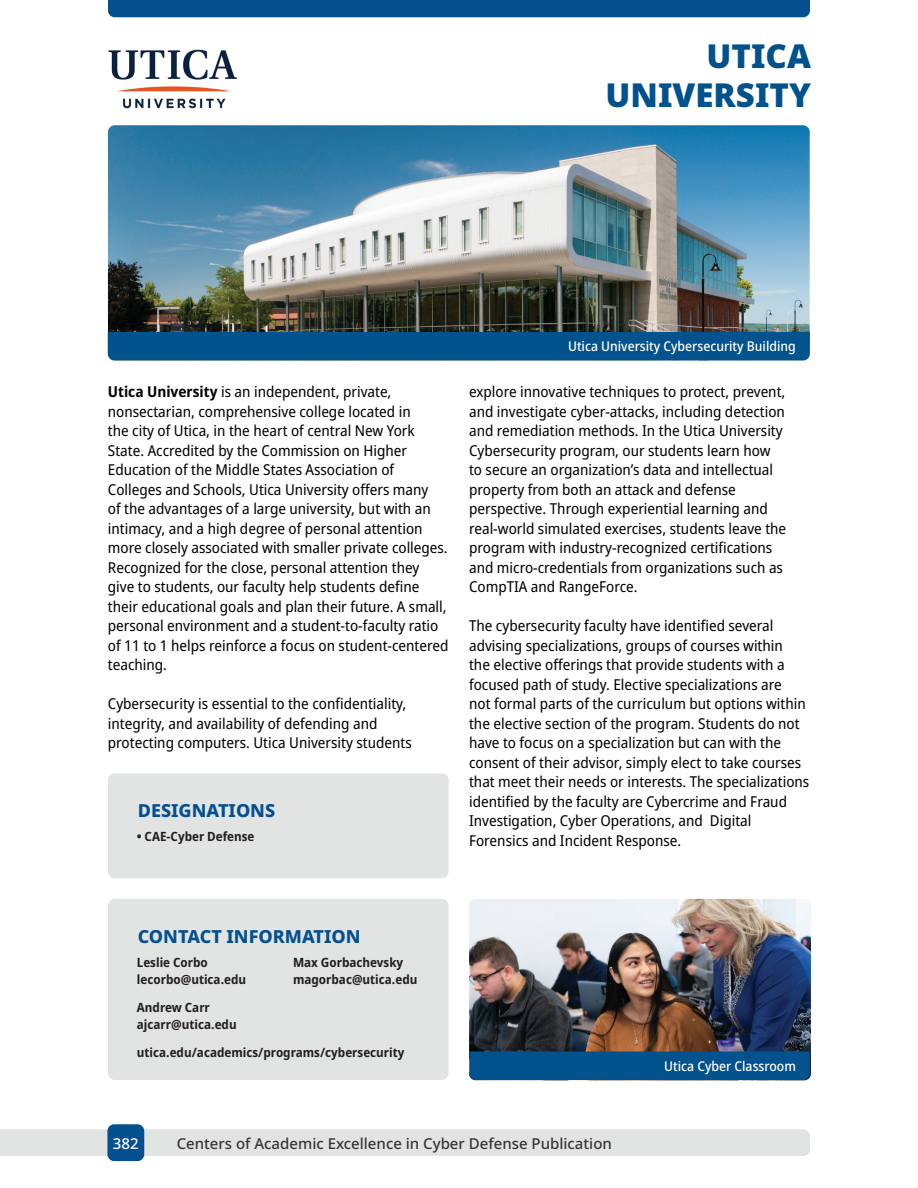
<style>
.page{position:relative;width:918px;height:1188px;background:#fff}
.page>*{position:absolute;margin:0;border:0;box-sizing:border-box;transform-origin:0 0}
.t1{font:900 33px/39.6px "Noto Sans";color:#01518c;text-align:right}
.t2{font:800 18px "Noto Sans";color:#04508e}
.t3{font:semi-condensed 15px/19.5px "Noto Sans";color:#000}
.t4{font:500 15px "Noto Sans";color:#393334}
.t5{font:500 15px "Noto Sans";color:#fff}
.t6{font:500 semi-condensed 13.5px "Noto Sans";color:#fff}
.t7{font:700 semi-condensed 12.75px/16.5px "Noto Sans";color:#231f20}
.s1{font-weight:700}
</style>
<div class="page">
<div style="left:0;top:1129px;width:810px;height:27px;background:#e2e3e3"></div>
<div style="left:107px;top:1124px;width:37px;height:37px;background:#04508e;border-radius:7px"></div>
<div style="left:108px;top:0;width:702px;height:17px;background:#04508e"></div>
<div style="left:108px;top:899px;width:341px;height:181px;background:#e2e3e3;border-radius:7px"></div>
<div style="left:108px;top:773px;width:341px;height:105px;background:#e2e3e3;border-radius:7px"></div>
<img style="left:108px;top:125px;width:702px;height:207px">
<div style="left:108px;top:332px;width:702px;height:28px;background:#01528d"></div>
<img style="left:469px;top:899px;width:342px;height:178px">
<div style="left:469px;top:1051px;width:341px;height:29px;background:#01528d"></div>
<img style="left:108px;top:49px;width:130px;height:60px">
<h1 class="t1" style="left:606px;top:36px;width:207px">UTICA<br>UNIVERSITY</h1>
<p class="t3" style="left:108px;top:382px;width:342px"><span class="s1">Utica University</span> is an independent, private, nonsectarian, comprehensive college located in<br>the city of Utica, in the heart of central New York State. Accredited by the Commission on Higher Education of the Middle States Association of Colleges and Schools, Utica University offers many<br>of the advantages of a large university, but with an intimacy, and a high degree of personal attention more closely associated with smaller private colleges.<br>Recognized for the close, personal attention they give to students, our faculty help students define their educational goals and plan their future. A small, personal environment and a student-to-faculty ratio of 11 to 1 helps reinforce a focus on student-centered teaching.</p>
<p class="t3" style="left:108px;top:694px;width:305px">Cybersecurity is essential to the confidentiality, integrity, and availability of defending and protecting computers. Utica University students</p>
<p class="t2" style="left:138px;top:798px;width:139px">DESIGNATIONS</p>
<p class="t7" style="left:137px;top:829px;width:119px">• CAE-Cyber Defense</p>
<p class="t6" style="left:568px;top:337px;width:229px">Utica University Cybersecurity Building</p>
<p class="t3" style="left:469px;top:382px;width:319px">explore innovative techniques to protect, prevent, and investigate cyber-attacks, including detection and remediation methods. In the Utica University Cybersecurity program, our students learn how to secure an organization’s data and intellectual property from both an attack and defense perspective. Through experiential learning and real-world simulated exercises, students leave the program with industry-recognized certifications and micro-credentials from organizations such as CompTIA and RangeForce.</p>
<p class="t3" style="left:469px;top:616px;width:342px">The cybersecurity faculty have identified several advising specializations, groups of courses within<br>the elective offerings that provide students with a focused path of study. Elective specializations are<br>not formal parts of the curriculum but options within the elective section of the program. Students do not have to focus on a specialization but can with the consent of their advisor, simply elect to take courses that meet their needs or interests. The specializations identified by the faculty are Cybercrime and Fraud Investigation, Cyber Operations, and Digital Forensics and Incident Response.</p>
<p class="t2" style="left:138px;top:924px;width:224px">CONTACT INFORMATION</p>
<p class="t7" style="left:137px;top:955px;width:111px">Leslie Corbo lecorbo@utica.edu</p>
<p class="t7" style="left:137px;top:1000px;width:101px">Andrew Carr ajcarr@utica.edu</p>
<p class="t7" style="left:293px;top:955px;width:126px">Max Gorbachevsky magorbac@utica.edu</p>
<p class="t7" style="left:137px;top:1045px;width:269px">utica.edu/academics/programs/cybersecurity</p>
<p class="t6" style="left:664px;top:1056px;width:133px">Utica Cyber Classroom</p>
<p class="t5" style="left:113px;top:1133px;width:27px">382</p>
<p class="t4" style="left:177px;top:1132px;width:437px">Centers of Academic Excellence in Cyber Defense Publication</p>
</div>
